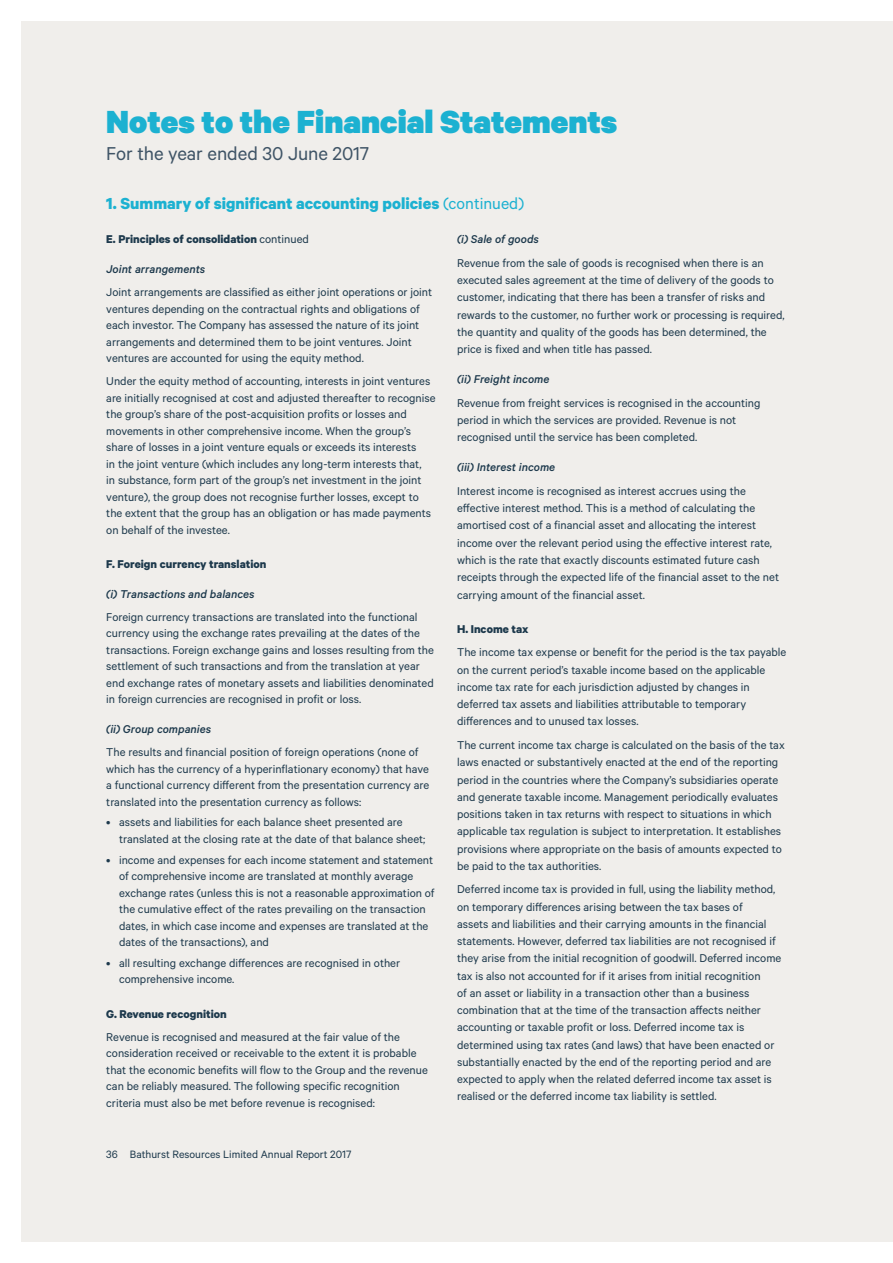
<style>
.page{position:relative;width:893px;height:1263px;background:#fff}
.page>*{position:absolute;margin:0;border:0;box-sizing:border-box;transform-origin:0 0}
.t1{font:900 36px "Calibre";color:#1cb1d1}
.t2{font:21px "Calibre";letter-spacing:-.005em;color:#3f5466}
.t3{font:700 18px "Calibre";color:#1cb1d1}
.t4{font:12.75px/17.2px "Calibre";color:#1d394c}
.t5{font:italic 500 12.75px "Calibre";color:#1d394c}
.t6{font:700 12.75px "Calibre";color:#1d394c}
.t7{font:12px "Calibre";color:#1d394c}
.s1{font-weight:400}
</style>
<div class="page">
<div style="left:21px;top:21px;width:872px;height:1221px;background:#f0eeeb"></div>
<h1 class="t1" style="left:106px;top:99px;width:513px">Notes to the Financial Statements</h1>
<h2 class="t2" style="left:106px;top:142px;width:264px">For the year ended 30 June 2017</h2>
<h3 class="t3" style="left:106px;top:192px;width:419px">1. Summary of significant accounting policies <span class="s1">(continued)</span></h3>
<p class="t6" style="left:106px;top:232px;width:204px">E. Principles of consolidation <span class="s1">continued</span></p>
<p class="t5" style="left:106px;top:262px;width:101px">Joint arrangements</p>
<p class="t4" style="left:106px;top:284px;width:327px;line-height:16.5px">Joint arrangements are classified as either joint operations or joint ventures depending on the contractual rights and obligations of each investor. The Company has assessed the nature of its joint arrangements and determined them to be joint ventures. Joint ventures are accounted for using the equity method.</p>
<p class="t4" style="left:106px;top:372px;width:331px;line-height:16.5px">Under the equity method of accounting, interests in joint ventures are initially recognised at cost and adjusted thereafter to recognise the group’s share of the post-acquisition profits or losses and movements in other comprehensive income. When the group’s share of losses in a joint venture equals or exceeds its interests<br>in the joint venture (which includes any long-term interests that,<br>in substance, form part of the group’s net investment in the joint venture), the group does not recognise further losses, except to the extent that the group has an obligation or has made payments on behalf of the investee.</p>
<p class="t6" style="left:106px;top:556px;width:162px">F. Foreign currency translation</p>
<p class="t5" style="left:106px;top:586px;width:150px">(i) Transactions and balances</p>
<p class="t4" style="left:106px;top:608px;width:329px;line-height:16.5px">Foreign currency transactions are translated into the functional currency using the exchange rates prevailing at the dates of the transactions. Foreign exchange gains and losses resulting from the settlement of such transactions and from the translation at year end exchange rates of monetary assets and liabilities denominated in foreign currencies are recognised in profit or loss.</p>
<p class="t5" style="left:106px;top:722px;width:106px">(ii) Group companies</p>
<p class="t4" style="left:106px;top:743px;width:324px;line-height:16.5px">The results and financial position of foreign operations (none of which has the currency of a hyperinflationary economy) that have a functional currency different from the presentation currency are translated into the presentation currency as follows:</p>
<p class="t4" style="left:119px;top:814px;width:308px;line-height:16.5px;text-indent:-13px">• assets and liabilities for each balance sheet presented are translated at the closing rate at the date of that balance sheet;</p>
<p class="t4" style="left:119px;top:851px;width:317px;line-height:16.5px;text-indent:-13px">• income and expenses for each income statement and statement of comprehensive income are translated at monthly average exchange rates (unless this is not a reasonable approximation of the cumulative effect of the rates prevailing on the transaction dates, in which case income and expenses are translated at the dates of the transactions), and</p>
<p class="t4" style="left:119px;top:954px;width:283px;line-height:16.5px;text-indent:-13px">• all resulting exchange differences are recognised in other comprehensive income.</p>
<p class="t6" style="left:106px;top:1006px;width:122px">G. Revenue recognition</p>
<p class="t4" style="left:106px;top:1028px;width:323px;line-height:16.5px">Revenue is recognised and measured at the fair value of the consideration received or receivable to the extent it is probable that the economic benefits will flow to the Group and the revenue can be reliably measured. The following specific recognition criteria must also be met before revenue is recognised:</p>
<p class="t5" style="left:457px;top:232px;width:83px">(i) Sale of goods</p>
<p class="t4" style="left:457px;top:254px;width:329px">Revenue from the sale of goods is recognised when there is an executed sales agreement at the time of delivery of the goods to customer, indicating that there has been a transfer of risks and rewards to the customer, no further work or processing is required, the quantity and quality of the goods has been determined, the price is fixed and when title has passed.</p>
<p class="t5" style="left:457px;top:372px;width:94px">(ii) Freight income</p>
<p class="t4" style="left:457px;top:394px;width:305px">Revenue from freight services is recognised in the accounting period in which the services are provided. Revenue is not recognised until the service has been completed.</p>
<p class="t5" style="left:457px;top:460px;width:100px">(iii) Interest income</p>
<p class="t4" style="left:457px;top:482px;width:323px">Interest income is recognised as interest accrues using the effective interest method. This is a method of calculating the amortised cost of a financial asset and allocating the interest income over the relevant period using the effective interest rate, which is the rate that exactly discounts estimated future cash receipts through the expected life of the financial asset to the net carrying amount of the financial asset.</p>
<p class="t6" style="left:457px;top:621px;width:73px">H. Income tax</p>
<p class="t4" style="left:457px;top:643px;width:331px">The income tax expense or benefit for the period is the tax payable on the current period’s taxable income based on the applicable income tax rate for each jurisdiction adjusted by changes in deferred tax assets and liabilities attributable to temporary differences and to unused tax losses.</p>
<p class="t4" style="left:457px;top:736px;width:329px">The current income tax charge is calculated on the basis of the tax laws enacted or substantively enacted at the end of the reporting period in the countries where the Company’s subsidiaries operate and generate taxable income. Management periodically evaluates positions taken in tax returns with respect to situations in which applicable tax regulation is subject to interpretation. It establishes provisions where appropriate on the basis of amounts expected to be paid to the tax authorities.</p>
<p class="t4" style="left:457px;top:880px;width:326px">Deferred income tax is provided in full, using the liability method, on temporary differences arising between the tax bases of<br>assets and liabilities and their carrying amounts in the financial statements. However, deferred tax liabilities are not recognised if they arise from the initial recognition of goodwill. Deferred income tax is also not accounted for if it arises from initial recognition<br>of an asset or liability in a transaction other than a business combination that at the time of the transaction affects neither accounting or taxable profit or loss. Deferred income tax is determined using tax rates (and laws) that have been enacted or substantially enacted by the end of the reporting period and are expected to apply when the related deferred income tax asset is realised or the deferred income tax liability is settled.</p>
<p class="t7" style="left:106px;top:1147px;width:247px">36 Bathurst Resources Limited Annual Report 2017</p>
</div>
